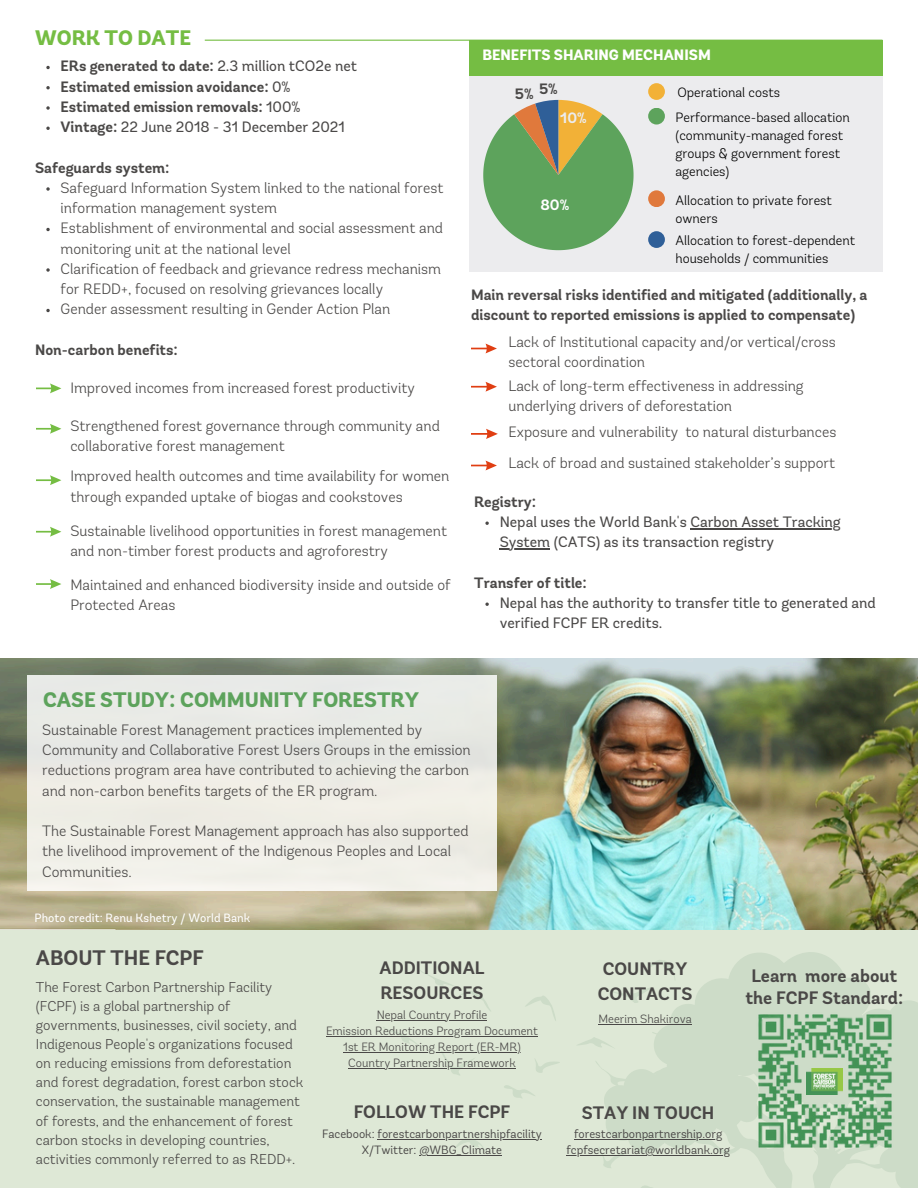
<style>
.page{position:relative;width:918px;height:1188px;background:#fff}
.page>*{position:absolute;margin:0;border:0;box-sizing:border-box;transform-origin:0 0}
.t1{font:800 21px "Andes";color:#5da35c}
.t2{font:21px "Andes Bold PTI";color:#4a4847}
.t3{font:800 21px "Andes";color:#75bd43}
.t4{font:18px/24.8px "Andes Bold PTI";color:#4a4847}
.t5{font:300 15px/20.2px "Andes";color:#4a4847}
.t6{font:15px/20px "Andes Bold PTI";color:#4a4847}
.t7{font:15px/20.2px "Andes";color:#4a4847}
.t8{font:800 15px "Andes";color:#fff}
.t9{font:15px "Andes Bold PTI";color:#fff}
.t10{font:15px "Andes Bold PTI";color:#ececee}
.t11{font:300 14.25px/19.2px "Andes";color:#4a4847}
.t12{font:300 13.5px/18px "Andes";color:#000}
.t13{font:300 12px "Andes";color:#4a4847}
.t14{font:12px "Andes";color:#4a4847}
.t15{font:12px "Andes";color:#fff}
.s1{font-family:"Andes"}
.s2{font-family:"Andes Bold PTI"}
</style>
<div class="page">
<div style="left:469px;top:52px;width:413px;height:220px;background:#ececee"></div>
<svg style="left:483px;top:100px;width:151px;height:150px"></svg>
<div style="left:0;top:919px;width:918px;height:269px;background:#dee8d6"></div>
<svg style="left:383px;top:1027px;width:38px;height:20px"></svg>
<svg style="left:526px;top:996px;width:30px;height:25px"></svg>
<svg style="left:441px;top:1051px;width:32px;height:24px"></svg>
<svg style="left:535px;top:1059px;width:25px;height:14px"></svg>
<svg style="left:455px;top:1140px;width:30px;height:11px"></svg>
<svg style="left:504px;top:1085px;width:31px;height:13px"></svg>
<svg style="left:420px;top:970px;width:71px;height:41px"></svg>
<svg style="left:578px;top:952px;width:340px;height:236px"></svg>
<img style="left:0;top:659px;width:918px;height:271px">
<div style="left:27px;top:675px;width:470px;height:216px;background:#ecece6"></div>
<div style="left:469px;top:40px;width:413px;height:36px;background:#75bd43"></div>
<div style="left:648px;top:83px;width:17px;height:17px;background:#f2b137;border-radius:50%"></div>
<div style="left:648px;top:108px;width:17px;height:17px;background:#5da35c;border-radius:50%"></div>
<div style="left:648px;top:190px;width:17px;height:17px;background:#e0793c;border-radius:50%"></div>
<hr style="left:205px;top:40px;width:677px;height:1px;background:#75bd43">
<svg style="left:36px;top:383px;width:25px;height:10px"></svg>
<svg style="left:36px;top:424px;width:25px;height:10px"></svg>
<svg style="left:36px;top:475px;width:25px;height:10px"></svg>
<svg style="left:36px;top:527px;width:25px;height:10px"></svg>
<svg style="left:472px;top:344px;width:25px;height:9px"></svg>
<svg style="left:472px;top:382px;width:25px;height:10px"></svg>
<svg style="left:472px;top:461px;width:25px;height:9px"></svg>
<hr style="left:598px;top:1024px;width:94px;height:1px;background:#4a4847">
<hr style="left:377px;top:1020px;width:110px;height:1px;background:#4a4847">
<hr style="left:326px;top:1036px;width:212px;height:1px;background:#4a4847">
<hr style="left:343px;top:1052px;width:178px;height:1px;background:#4a4847">
<hr style="left:348px;top:1068px;width:168px;height:1px;background:#4a4847">
<svg style="left:46px;top:66px;width:4px;height:3px"></svg>
<svg style="left:46px;top:86px;width:4px;height:3px"></svg>
<svg style="left:46px;top:106px;width:4px;height:4px"></svg>
<svg style="left:46px;top:127px;width:4px;height:3px"></svg>
<svg style="left:46px;top:187px;width:4px;height:4px"></svg>
<svg style="left:46px;top:228px;width:4px;height:3px"></svg>
<svg style="left:46px;top:268px;width:4px;height:4px"></svg>
<svg style="left:46px;top:309px;width:4px;height:3px"></svg>
<hr style="left:574px;top:1139px;width:148px;height:1px;background:#4a4847">
<hr style="left:566px;top:1155px;width:164px;height:1px;background:#4a4847">
<img style="left:735px;top:992px;width:179px;height:179px">
<div style="left:804px;top:1062px;width:43px;height:36px;background:#cddcc8"></div>
<img style="left:806px;top:1068px;width:36px;height:26px">
<hr style="left:378px;top:1139px;width:164px;height:1px;background:#4a4847">
<hr style="left:419px;top:1155px;width:83px;height:1px;background:#4a4847">
<div style="left:648px;top:231px;width:17px;height:17px;background:#2f5f98;border-radius:50%"></div>
<svg style="left:472px;top:429px;width:26px;height:10px"></svg>
<svg style="left:36px;top:579px;width:25px;height:10px"></svg>
<svg style="left:485px;top:522px;width:4px;height:3px"></svg>
<hr style="left:690px;top:528px;width:151px;height:1px;background:#4a4847">
<hr style="left:500px;top:549px;width:50px;height:1px;background:#4a4847">
<svg style="left:485px;top:603px;width:4px;height:3px"></svg>
<h6 class="t3" style="left:35px;top:29px;width:158px">WORK TO DATE</h6>
<h6 class="t6" style="left:61px;top:58px;width:298px">ERs generated to date: <span class="s1">2.3 million tCO2e net</span></h6>
<h6 class="t6" style="left:61px;top:78px;width:231px">Estimated emission avoidance: <span class="s1">0%</span></h6>
<p class="t6" style="left:61px;top:98px;width:241px">Estimated emission removals: <span class="s1">100%</span></p>
<p class="t7" style="left:61px;top:118px;width:286px"><span class="s2">Vintage:</span> 22 June 2018 - 31 December 2021</p>
<p class="t6" style="left:35px;top:159px;width:136px">Safeguards system:</p>
<p class="t5" style="left:61px;top:179px;width:384px">Safeguard Information System linked to the national forest information management system</p>
<h5 class="t5" style="left:61px;top:220px;width:384px">Establishment of environmental and social assessment and monitoring unit at the national level</h5>
<p class="t5" style="left:61px;top:260px;width:382px">Clarification of feedback and grievance redress mechanism for REDD+, focused on resolving grievances locally</p>
<p class="t5" style="left:61px;top:301px;width:331px">Gender assessment resulting in Gender Action Plan</p>
<p class="t6" style="left:35px;top:341px;width:144px">Non-carbon benefits:</p>
<h6 class="t5" style="left:70px;top:379px;width:346px">Improved incomes from increased forest productivity</h6>
<h6 class="t5" style="left:70px;top:417px;width:371px">Strengthened forest governance through community and collaborative forest management</h6>
<h6 class="t5" style="left:70px;top:467px;width:381px">Improved health outcomes and time availability for women through expanded uptake of biogas and cookstoves</h6>
<h6 class="t5" style="left:70px;top:522px;width:378px">Sustainable livelihood opportunities in forest management and non-timber forest products and agroforestry</h6>
<p class="t5" style="left:70px;top:576px;width:382px">Maintained and enhanced biodiversity inside and outside of<br>Protected Areas</p>
<p class="t8" style="left:482px;top:49px;width:230px">BENEFITS SHARING MECHANISM</p>
<p class="t6" style="left:539px;top:80px;width:20px">5%</p>
<p class="t6" style="left:515px;top:85px;width:20px">5%</p>
<h6 class="t12" style="left:677px;top:85px;width:104px">Operational costs</h6>
<h6 class="t12" style="left:676px;top:109px;width:176px">Performance-based allocation (community-managed forest groups &amp; government forest agencies)</h6>
<h1 class="t10" style="left:560px;top:112px;width:28px">10%</h1>
<p class="t9" style="left:540px;top:198px;width:30px">80%</p>
<h6 class="t12" style="left:676px;top:192px;width:158px">Allocation to private forest owners</h6>
<h6 class="t12" style="left:676px;top:232px;width:181px">Allocation to forest-dependent households / communities</h6>
<h4 class="t6" style="left:471px;top:286px;width:398px">Main reversal risks identified and mitigated (additionally, a discount to reported emissions is applied to compensate)</h4>
<p class="t5" style="left:509px;top:333px;width:329px">Lack of Institutional capacity and/or vertical/cross sectoral coordination</p>
<h6 class="t5" style="left:509px;top:377px;width:297px">Lack of long-term effectiveness in addressing underlying drivers of deforestation</h6>
<p class="t5" style="left:509px;top:423px;width:329px">Exposure and vulnerability to natural disturbances</p>
<h1 class="t5" style="left:509px;top:454px;width:328px">Lack of broad and sustained stakeholder’s support</h1>
<p class="t6" style="left:474px;top:493px;width:64px">Registry:</p>
<p class="t7" style="left:500px;top:513px;width:342px">Nepal uses the World Bank's Carbon Asset Tracking</p>
<p class="t7" style="left:500px;top:534px;width:276px">System (CATS) as its transaction registry</p>
<p class="t7" style="left:500px;top:574px;width:378px;text-indent:-25px"><span class="s2">Transfer of title:<br></span>Nepal has the authority to transfer title to generated and</p>
<h2 class="t7" style="left:500px;top:615px;width:164px">verified FCPF ER credits.</h2>
<p class="t1" style="left:43px;top:691px;width:377px">CASE STUDY: COMMUNITY FORESTRY</p>
<h5 class="t5" style="left:42px;top:721px;width:430px">Sustainable Forest Management practices implemented by Community and Collaborative Forest Users Groups in the emission reductions program area have contributed to achieving the carbon and non-carbon benefits targets of the ER program.</h5>
<h5 class="t5" style="left:42px;top:822px;width:428px">The Sustainable Forest Management approach has also supported the livelihood improvement of the Indigenous Peoples and Local<br>Communities.</h5>
<p class="t15" style="left:35px;top:913px;width:217px">Photo credit: Renu Kshetry / World Bank</p>
<p class="t2" style="left:36px;top:949px;width:169px">ABOUT THE FCPF</p>
<p class="t11" style="left:36px;top:979px;width:269px">The Forest Carbon Partnership Facility (FCPF) is a global partnership of governments, businesses, civil society, and Indigenous People's organizations focused on reducing emissions from deforestation and forest degradation, forest carbon stock conservation, the sustainable management of forests, and the enhancement of forest carbon stocks in developing countries, activities commonly referred to as REDD+.</p>
<h5 class="t4" style="left:380px;top:958px;width:106px">ADDITIONAL<br>RESOURCES</h5>
<h5 class="t13" style="left:377px;top:1010px;width:112px">Nepal Country Profile</h5>
<h5 class="t13" style="left:326px;top:1026px;width:213px">Emission Reductions Program Document</h5>
<h5 class="t13" style="left:343px;top:1042px;width:179px">1st ER Monitoring Report (ER-MR)</h5>
<h6 class="t13" style="left:348px;top:1058px;width:169px">Country Partnership Framework</h6>
<p class="t4" style="left:598px;top:959px;width:96px">COUNTRY<br>CONTACTS</p>
<h5 class="t13" style="left:598px;top:1014px;width:95px">Meerim Shakirova</h5>
<h6 class="t4" style="left:354px;top:1101px;width:158px">FOLLOW THE FCPF</h6>
<p class="t4" style="left:582px;top:1102px;width:134px">STAY IN TOUCH</p>
<p class="t14" style="left:322px;top:1129px;width:221px">Facebook: forestcarbonpartnershipfacility</p>
<p class="t14" style="left:362px;top:1145px;width:142px">X/Twitter: @WBG_Climate</p>
<p class="t14" style="left:574px;top:1129px;width:150px">forestcarbonpartnership.org</p>
<h6 class="t14" style="left:566px;top:1145px;width:165px">fcpfsecretariat@worldbank.org</h6>
<p class="t4" style="left:745px;top:967px;width:160px;line-height:21.8px;text-align:center">Learn more about the FCPF Standard:</p>
</div>
